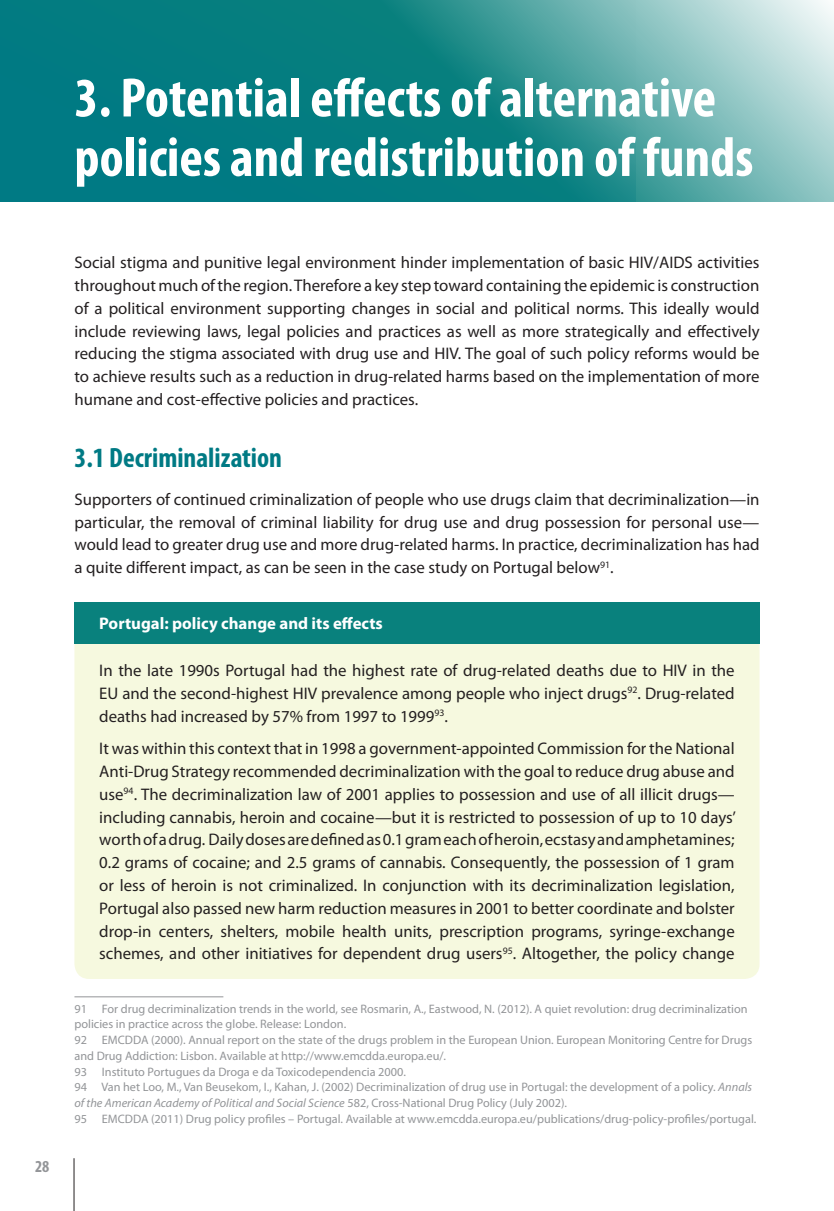
<style>
.page{position:relative;width:834px;height:1211px;background:#fff}
.page>*{position:absolute;margin:0;border:0;box-sizing:border-box;transform-origin:0 0}
.t1{font:700 condensed 56px/59.5px "Myriad Pro";color:#fff}
.t2{font:700 condensed 28px "Myriad Pro";color:#007a84}
.t3{font:16.8px/22.8px "Myriad Pro";color:#231f20;text-align:justify}
.t4{font:700 16.8px "Myriad Pro";color:#fff}
.t5{font:700 condensed 16.8px "Myriad Pro";color:#939598}
.t6{font:12.25px/15.8px "Myriad Pro";color:#939598}
.s1{font-style:italic}
</style>
<div class="page">
<hr style="left:74px;top:1158px;width:1px;height:52px;background:#231f20">
<div style="left:74px;top:602px;width:685px;height:376px;background:#f6f9df;border-radius:15px"></div>
<div style="left:74px;top:602px;width:685px;height:42px;background:#09817d"></div>
<svg style="left:635px;top:0;width:198px;height:202px;background:#8fc5c3"></svg>
<svg style="left:0;top:0;width:635px;height:202px;background:#0f8286"></svg>
<hr style="left:74px;top:996px;width:149px;height:1px;background:#939598">
<h1 class="t1" style="left:74px;top:67px;width:680px">3. Potential effects of alternative policies and redistribution of funds</h1>
<p class="t5" style="left:35px;top:1156px;width:16px">28</p>
<p class="t3" style="left:74px;top:251px;width:686px">Social stigma and punitive legal environment hinder implementation of basic HIV/AIDS activities throughout much of the region. Therefore a key step toward containing the epidemic is construction of a political environment supporting changes in social and political norms. This ideally would include reviewing laws, legal policies and practices as well as more strategically and effectively reducing the stigma associated with drug use and HIV. The goal of such policy reforms would be to achieve results such as a reduction in drug-related harms based on the implementation of more humane and cost-effective policies and practices.</p>
<h2 class="t2" style="left:74px;top:440px;width:209px">3.1 Decriminalization</h2>
<p class="t3" style="left:74px;top:487px;width:686px">Supporters of continued criminalization of people who use drugs claim that decriminalization—in particular, the removal of criminal liability for drug use and drug possession for personal use— would lead to greater drug use and more drug-related harms. In practice, decriminalization has had a quite different impact, as can be seen in the case study on Portugal below<sup>91</sup>.</p>
<p class="t4" style="left:99px;top:612px;width:285px">Portugal: policy change and its effects</p>
<p class="t3" style="left:99px;top:659px;width:636px">In the late 1990s Portugal had the highest rate of drug-related deaths due to HIV in the EU and the second-highest HIV prevalence among people who inject drugs<sup>92</sup>. Drug-related deaths had increased by 57% from 1997 to 1999<sup>93</sup>.</p>
<p class="t3" style="left:99px;top:737px;width:638px">It was within this context that in 1998 a government-appointed Commission for the National Anti-Drug Strategy recommended decriminalization with the goal to reduce drug abuse and use<sup>94</sup>. The decriminalization law of 2001 applies to possession and use of all illicit drugs— including cannabis, heroin and cocaine—but it is restricted to possession of up to 10 days’ worth of a drug. Daily doses are defined as 0.1 gram each of heroin, ecstasy and amphetamines; 0.2 grams of cocaine; and 2.5 grams of cannabis. Consequently, the possession of 1 gram or less of heroin is not criminalized. In conjunction with its decriminalization legislation, Portugal also passed new harm reduction measures in 2001 to better coordinate and bolster drop-in centers, shelters, mobile health units, prescription programs, syringe-exchange schemes, and other initiatives for dependent drug users<sup>95</sup>. Altogether, the policy change</p>
<p class="t6" style="left:74px;top:1000px;width:683px">91 For drug decriminalization trends in the world, see Rosmarin, A., Eastwood, N. (2012). A quiet revolution: drug decriminalization policies in practice across the globe. Release: London.<br>92 EMCDDA (2000). Annual report on the state of the drugs problem in the European Union. European Monitoring Centre for Drugs and Drug Addiction: Lisbon. Available at http://www.emcdda.europa.eu/.<br>93 Instituto Portugues da Droga e da Toxicodependencia 2000.<br>94 Van het Loo, M., Van Beusekom, I., Kahan, J. (2002) Decriminalization of drug use in Portugal: the development of a policy. <span class="s1">Annals of the American Academy of Political and Social Science</span> 582, Cross-National Drug Policy (July 2002).<br>95 EMCDDA (2011) Drug policy profiles – Portugal. Available at www.emcdda.europa.eu/publications/drug-policy-profiles/portugal.</p>
</div>
